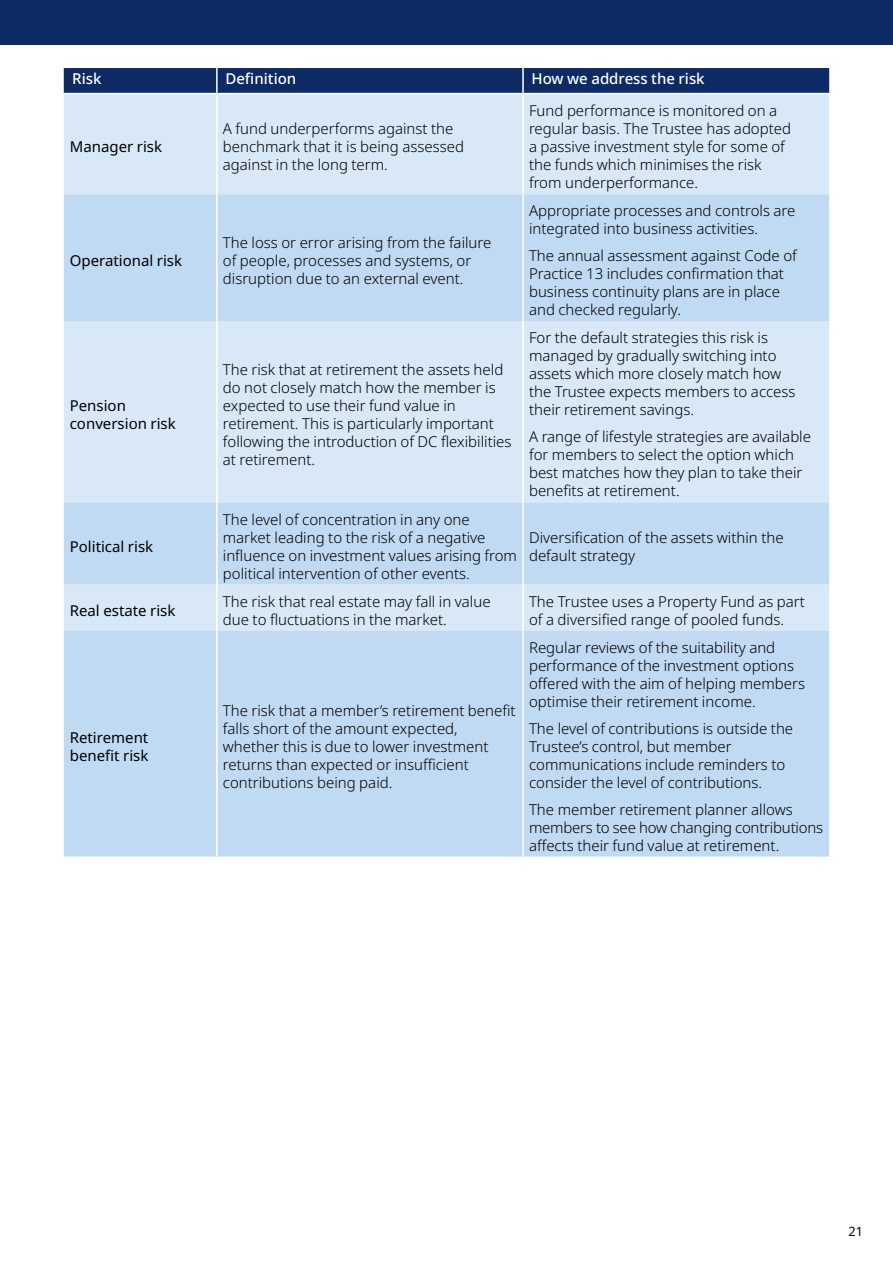
<style>
.page{position:relative;width:893px;height:1263px;background:#fff}
.page>*{position:absolute;margin:0;border:0;box-sizing:border-box;transform-origin:0 0}
._10_12_Noto_Sans_Light{font:300 15px/18px "Noto Sans";color:#000}
._10_12_Noto_Sans_Light-2{font:15px/18px "Noto Sans";color:#000}
._10_12_Noto_Sans_Light-3{font:500 15px "Noto Sans";color:#fff}
.t1{font:12.75px "Noto Sans";color:#000}
</style>
<div class="page">
<div style="left:64px;top:68px;width:765px;height:25px;background:#0c2a64"></div>
<div style="left:64px;top:94px;width:765px;height:100px;background:#d8e8f7"></div>
<svg style="left:64px;top:194px;width:765px;height:663px;background:#c8def4"></svg>
<hr style="left:216px;top:68px;width:2px;height:25px;background:#fff">
<hr style="left:522px;top:68px;width:2px;height:25px;background:#fff">
<hr style="left:216px;top:94px;width:2px;height:100px;background:#fff">
<hr style="left:522px;top:94px;width:2px;height:100px;background:#fff">
<hr style="left:216px;top:194px;width:2px;height:127px;background:#fff">
<hr style="left:522px;top:194px;width:2px;height:127px;background:#fff">
<hr style="left:216px;top:321px;width:2px;height:181px;background:#fff">
<hr style="left:522px;top:321px;width:2px;height:181px;background:#fff">
<hr style="left:216px;top:502px;width:2px;height:82px;background:#fff">
<hr style="left:522px;top:502px;width:2px;height:82px;background:#fff">
<hr style="left:216px;top:584px;width:2px;height:46px;background:#fff">
<hr style="left:522px;top:584px;width:2px;height:46px;background:#fff">
<hr style="left:216px;top:630px;width:2px;height:227px;background:#fff">
<hr style="left:522px;top:630px;width:2px;height:227px;background:#fff">
<div style="left:0;top:0;width:893px;height:45px;background:#0c2a64"></div>
<p class="_10_12_Noto_Sans_Light-3" style="left:72px;top:68px;width:31px">Risk</p>
<p class="_10_12_Noto_Sans_Light-3" style="left:225px;top:68px;width:72px">Definition</p>
<p class="_10_12_Noto_Sans_Light-3" style="left:531px;top:68px;width:175px">How we address the risk</p>
<p class="_10_12_Noto_Sans_Light-2" style="left:70px;top:138px;width:94px">Manager risk</p>
<p class="_10_12_Noto_Sans_Light-2" style="left:70px;top:252px;width:114px">Operational risk</p>
<p class="_10_12_Noto_Sans_Light-2" style="left:70px;top:397px;width:107px">Pension conversion risk</p>
<p class="_10_12_Noto_Sans_Light-2" style="left:70px;top:537px;width:85px">Political risk</p>
<p class="_10_12_Noto_Sans_Light" style="left:223px;top:120px;width:243px">A fund underperforms against the benchmark that it is being assessed against in the long term.</p>
<p class="_10_12_Noto_Sans_Light" style="left:223px;top:234px;width:270px">The loss or error arising from the failure of people, processes and systems, or disruption due to an external event.</p>
<p class="_10_12_Noto_Sans_Light" style="left:223px;top:361px;width:290px">The risk that at retirement the assets held do not closely match how the member is expected to use their fund value in retirement. This is particularly important following the introduction of DC flexibilities at retirement.</p>
<p class="_10_12_Noto_Sans_Light" style="left:223px;top:510px;width:296px">The level of concentration in any one market leading to the risk of a negative influence on investment values arising from political intervention of other events.</p>
<p class="_10_12_Noto_Sans_Light" style="left:529px;top:102px;width:264px">Fund performance is monitored on a regular basis. The Trustee has adopted a passive investment style for some of the funds which minimises the risk from underperformance.</p>
<p class="_10_12_Noto_Sans_Light" style="left:529px;top:202px;width:268px">Appropriate processes and controls are integrated into business activities.</p>
<p class="_10_12_Noto_Sans_Light" style="left:529px;top:247px;width:269px">The annual assessment against Code of Practice 13 includes confirmation that business continuity plans are in place and checked regularly.</p>
<p class="_10_12_Noto_Sans_Light" style="left:529px;top:329px;width:268px">For the default strategies this risk is managed by gradually switching into assets which more closely match how the Trustee expects members to access their retirement savings.</p>
<p class="_10_12_Noto_Sans_Light" style="left:529px;top:428px;width:284px">A range of lifestyle strategies are available for members to select the option which best matches how they plan to take their benefits at retirement.</p>
<p class="_10_12_Noto_Sans_Light" style="left:529px;top:528px;width:256px">Diversification of the assets within the default strategy</p>
<p class="_10_12_Noto_Sans_Light-2" style="left:70px;top:601px;width:107px">Real estate risk</p>
<p class="_10_12_Noto_Sans_Light" style="left:223px;top:592px;width:269px">The risk that real estate may fall in value due to fluctuations in the market.</p>
<p class="_10_12_Noto_Sans_Light" style="left:529px;top:592px;width:277px">The Trustee uses a Property Fund as part of a diversified range of pooled funds.</p>
<p class="_10_12_Noto_Sans_Light-2" style="left:70px;top:728px;width:80px">Retirement benefit risk</p>
<p class="_10_12_Noto_Sans_Light" style="left:223px;top:701px;width:294px">The risk that a member’s retirement benefit falls short of the amount expected, whether this is due to lower investment returns than expected or insufficient contributions being paid.</p>
<p class="_10_12_Noto_Sans_Light" style="left:529px;top:638px;width:278px">Regular reviews of the suitability and performance of the investment options offered with the aim of helping members optimise their retirement income.</p>
<p class="_10_12_Noto_Sans_Light" style="left:529px;top:719px;width:266px">The level of contributions is outside the Trustee’s control, but member communications include reminders to consider the level of contributions.</p>
<p class="_10_12_Noto_Sans_Light" style="left:529px;top:800px;width:296px">The member retirement planner allows members to see how changing contributions affects their fund value at retirement.</p>
<p class="t1" style="left:849px;top:1222px;width:16px">21</p>
</div>
